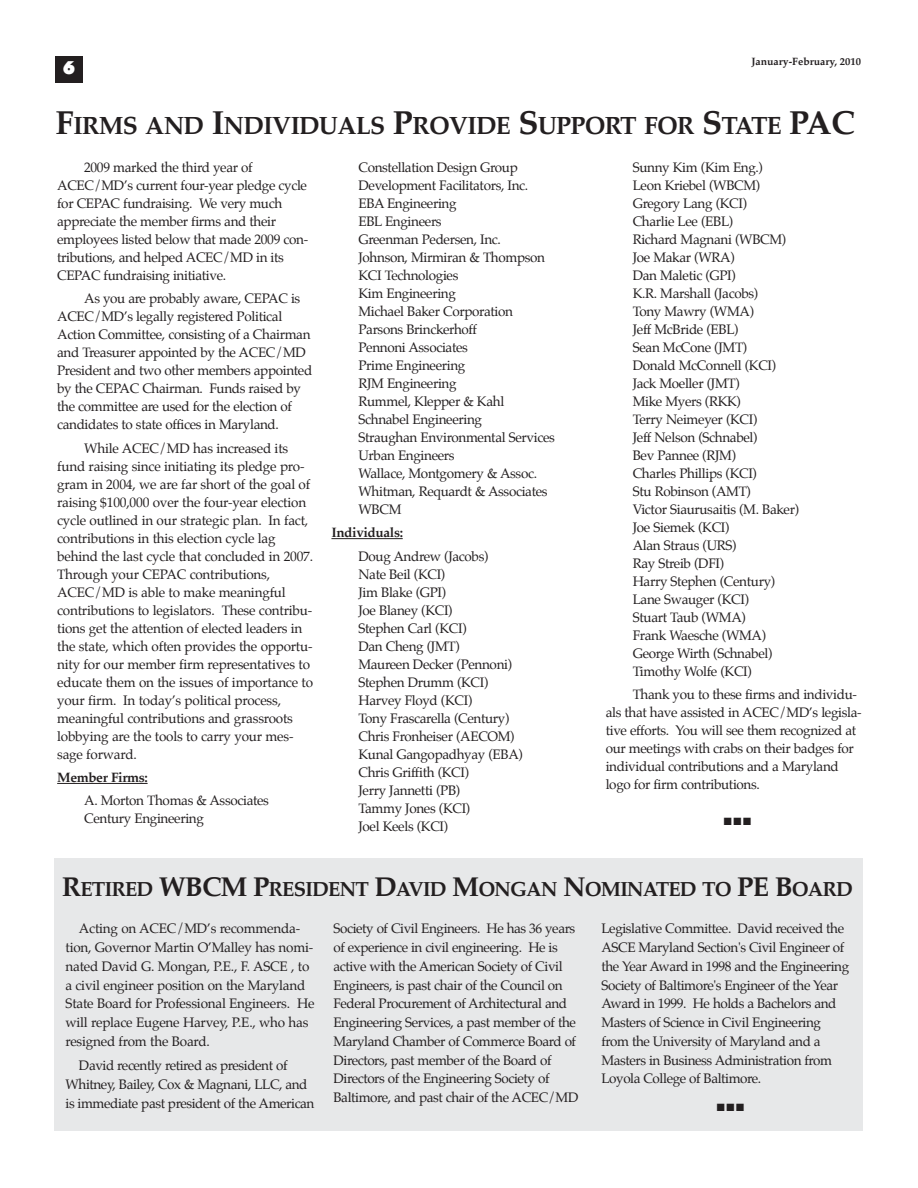
<style>
.page{position:relative;width:918px;height:1188px;background:#fff}
.page>*{position:absolute;margin:0;border:0;box-sizing:border-box;transform-origin:0 0}
.t1{font:700 24.75px "Palatino";letter-spacing:-.035em;color:#231f20}
.t2{font:700 20.25px "Palatino";letter-spacing:-.045em;color:#231f20}
.t3{font:900 18px "Futura BT";color:#fff}
.t4{font:13.5px/18px "Palatino";letter-spacing:-.025em;color:#231f20}
.t5{font:700 13.5px "Palatino";letter-spacing:-.025em;color:#231f20}
.t6{font:700 10.5px "Palatino";color:#231f20}
.t7{font:10.5px "Zapf Dingbats";color:#231f20}
.s1{font-size:33px}
.s2{font-size:27px}
</style>
<div class="page">
<div style="left:55px;top:56px;width:27px;height:27px;background:#231f20"></div>
<hr style="left:57px;top:783px;width:91px;height:1px;background:#231f20">
<hr style="left:331px;top:538px;width:72px;height:1px;background:#231f20">
<div style="left:54px;top:858px;width:809px;height:273px;background:#e7e8e9"></div>
<h3 class="t3" style="left:63px;top:60px;width:14px">6</h3>
<p class="t6" style="left:751px;top:56px;width:111px">JANUARY-FEBRUARY, 2010</p>
<h1 class="t1" style="left:56px;top:113px;width:801px"><span class="s1">F</span>IRMS AND <span class="s1">I</span>NDIVIDUALS <span class="s1">P</span>ROVIDE <span class="s1">S</span>UPPORT FOR <span class="s1">S</span>TATE <span class="s1">PAC</span></h1>
<p class="t4" style="left:57px;top:159px;width:253px;text-indent:27px">2009 marked the third year of ACEC/MD’s current four-year pledge cycle for CEPAC fundraising. We very much appreciate the member firms and their employees listed below that made 2009 con&shy;tributions, and helped ACEC/MD in its CEPAC fundraising initiative.</p>
<p class="t4" style="left:57px;top:291px;width:257px;text-indent:27px">As you are probably aware, CEPAC is ACEC/MD’s legally registered Political Action Committee, consisting of a Chairman and Treasurer appointed by the ACEC/MD President and two other members appointed by the CEPAC Chairman. Funds raised by the committee are used for the election of candidates to state offices in Maryland.</p>
<p class="t4" style="left:57px;top:440px;width:258px;text-indent:27px">While ACEC/MD has increased its fund raising since initiating its pledge pro&shy;gram in 2004, we are far short of the goal of raising $100,000 over the four-year election cycle outlined in our strategic plan. In fact, contributions in this election cycle lag behind the last cycle that concluded in 2007.<br>Through your CEPAC contributions, ACEC/MD is able to make meaningful contributions to legislators. These contribu&shy;tions get the attention of elected leaders in the state, which often provides the opportu&shy;nity for our member firm representatives to educate them on the issues of importance to your firm. In today’s political process, meaningful contributions and grassroots lobbying are the tools to carry your mes&shy;sage forward.</p>
<p class="t5" style="left:57px;top:771px;width:92px">MEMBER FIRMS:</p>
<p class="t4" style="left:84px;top:793px;width:186px">A. Morton Thomas &amp; Associates<br>Century Engineering</p>
<p class="t4" style="left:633px;top:159px;width:168px">Sunny Kim (Kim Eng.)<br>Leon Kriebel (WBCM)<br>Gregory Lang (KCI)<br>Charlie Lee (EBL)<br>Richard Magnani (WBCM)<br>Joe Makar (WRA)<br>Dan Maletic (GPI)<br>K.R. Marshall (Jacobs)<br>Tony Mawry (WMA)<br>Jeff McBride (EBL)<br>Sean McCone (JMT)<br>Donald McConnell (KCI)<br>Jack Moeller (JMT)<br>Mike Myers (RKK)<br>Terry Neimeyer (KCI)<br>Jeff Nelson (Schnabel)<br>Bev Pannee (RJM)<br>Charles Phillips (KCI)<br>Stu Robinson (AMT)<br>Victor Siaurusaitis (M. Baker)<br>Joe Siemek (KCI)<br>Alan Straus (URS)<br>Ray Streib (DFI)<br>Harry Stephen (Century)<br>Lane Swauger (KCI)<br>Stuart Taub (WMA)<br>Frank Waesche (WMA)<br>George Wirth (Schnabel)<br>Timothy Wolfe (KCI)</p>
<p class="t4" style="left:606px;top:687px;width:257px;text-indent:27px">Thank you to these firms and individu&shy;als that have assisted in ACEC/MD’s legisla&shy;tive efforts. You will see them recognized at our meetings with crabs on their badges for individual contributions and a Maryland logo for firm contributions.</p>
<p class="t7" style="left:724px;top:815px;width:29px">■■■</p>
<p class="t4" style="left:358px;top:159px;width:198px">Constellation Design Group<br>Development Facilitators, Inc.<br>EBA Engineering<br>EBL Engineers<br>Greenman Pedersen, Inc.<br>Johnson, Mirmiran &amp; Thompson<br>KCI Technologies<br>Kim Engineering<br>Michael Baker Corporation<br>Parsons Brinckerhoff<br>Pennoni Associates<br>Prime Engineering<br>RJM Engineering<br>Rummel, Klepper &amp; Kahl<br>Schnabel Engineering<br>Straughan Environmental Services<br>Urban Engineers<br>Wallace, Montgomery &amp; Assoc.<br>Whitman, Requardt &amp; Associates<br>WBCM</p>
<p class="t5" style="left:331px;top:526px;width:73px">INDIVIDUALS:</p>
<p class="t4" style="left:358px;top:548px;width:166px">Doug Andrew (Jacobs)<br>Nate Beil (KCI)<br>Jim Blake (GPI)<br>Joe Blaney (KCI)<br>Stephen Carl (KCI)<br>Dan Cheng (JMT)<br>Maureen Decker (Pennoni)<br>Stephen Drumm (KCI)<br>Harvey Floyd (KCI)<br>Tony Frascarella (Century)<br>Chris Fronheiser (AECOM)<br>Kunal Gangopadhyay (EBA)<br>Chris Griffith (KCI)<br>Jerry Jannetti (PB)<br>Tammy Jones (KCI)<br>Joel Keels (KCI)</p>
<h2 class="t2" style="left:62px;top:880px;width:793px"><span class="s2">R</span>ETIRED <span class="s2">WBCM P</span>RESIDENT <span class="s2">D</span>AVID <span class="s2">M</span>ONGAN <span class="s2">N</span>OMINATED TO <span class="s2">PE B</span>OARD</h2>
<p class="t4" style="left:65px;top:920px;width:251px;line-height:18.8px;text-indent:14px">Acting on ACEC/MD’s recommenda&shy;tion, Governor Martin O’Malley has nomi&shy;nated David G. Mongan, P.E., F. ASCE , to a civil engineer position on the Maryland State Board for Professional Engineers. He will replace Eugene Harvey, P.E., who has resigned from the Board.</p>
<p class="t4" style="left:65px;top:1057px;width:250px;line-height:18.8px;text-indent:13px">David recently retired as president of<br>Whitney, Bailey, Cox &amp; Magnani, LLC, and is immediate past president of the American</p>
<p class="t4" style="left:333px;top:920px;width:247px;line-height:18.8px">Society of Civil Engineers. He has 36 years of experience in civil engineering. He is active with the American Society of Civil Engineers, is past chair of the Council on Federal Procurement of Architectural and Engineering Services, a past member of the Maryland Chamber of Commerce Board of Directors, past member of the Board of Directors of the Engineering Society of Baltimore, and past chair of the ACEC/MD</p>
<p class="t4" style="left:601px;top:920px;width:249px;line-height:18.8px">Legislative Committee. David received the ASCE Maryland Section's Civil Engineer of the Year Award in 1998 and the Engineering Society of Baltimore's Engineer of the Year Award in 1999. He holds a Bachelors and Masters of Science in Civil Engineering from the University of Maryland and a Masters in Business Administration from Loyola College of Baltimore.</p>
<p class="t7" style="left:717px;top:1101px;width:29px">■■■</p>
</div>
